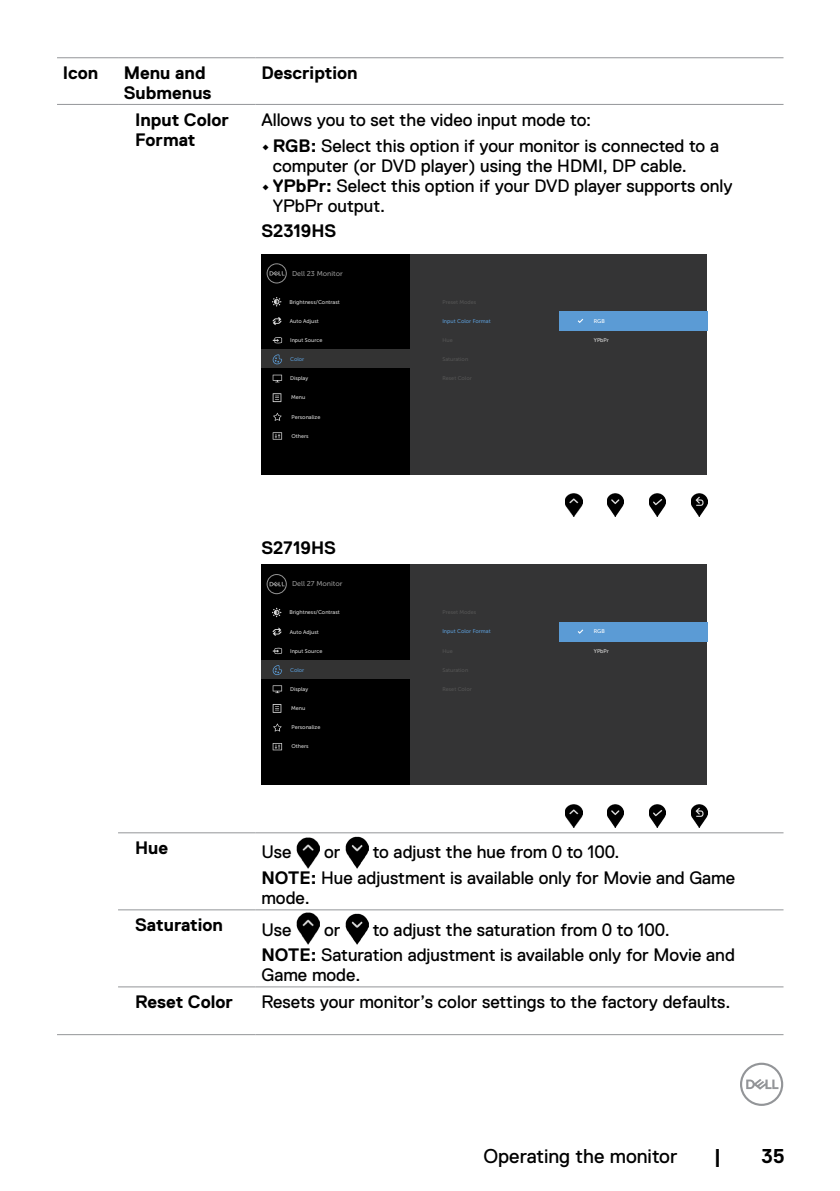
<style>
.page{position:relative;width:840px;height:1191px;background:#fff}
.page>*{position:absolute;margin:0;border:0;box-sizing:border-box;transform-origin:0 0}
.t1{font:20px "Dell Replica";color:#000}
.t2{font:700 20px "Dell Replica";color:#000}
.Table-Note{font:18px/20px "Dell Replica";color:#000}
.Table_Paragraph{font:18px "Dell Replica";color:#000}
.Table_Paragraph-Inde{font:700 18px/20px "Dell Replica";color:#000}
.Table_Head{font:700 18px/20px "Dell Replica";color:#000}
.Table_Paragraph-2{font:700 18px "Dell Replica";color:#000}
.t3{font:7px "Museo Sans For Dell 500";color:#939393}
.t4{font:5.4px "Museo Sans For Dell 500";color:#d9d9d9}
.t5{font:5.4px "Museo Sans For Dell 500";color:#5b9bd5}
.t6{font:5.4px "Museo Sans For Dell 500";color:#fff}
.s1{font-weight:700}
</style>
<div class="page">
<svg style="left:740px;top:1062px;width:42px;height:44px"></svg>
<hr style="left:57px;top:57px;width:61px;height:1px;background:#939598">
<hr style="left:118px;top:57px;width:137px;height:1px;background:#939598">
<hr style="left:255px;top:57px;width:528px;height:1px;background:#939598">
<hr style="left:57px;top:104px;width:61px;height:1px;background:#939598">
<hr style="left:118px;top:104px;width:137px;height:1px;background:#939598">
<hr style="left:255px;top:104px;width:528px;height:1px;background:#939598">
<hr style="left:118px;top:832px;width:137px;height:1px;background:#939598">
<hr style="left:255px;top:832px;width:528px;height:1px;background:#939598">
<hr style="left:118px;top:909px;width:137px;height:1px;background:#939598">
<hr style="left:255px;top:909px;width:528px;height:1px;background:#939598">
<hr style="left:118px;top:986px;width:137px;height:1px;background:#939598">
<hr style="left:255px;top:986px;width:528px;height:1px;background:#939598">
<hr style="left:57px;top:1034px;width:61px;height:1px;background:#939598">
<hr style="left:118px;top:1034px;width:137px;height:1px;background:#939598">
<hr style="left:255px;top:1034px;width:528px;height:1px;background:#939598">
<div style="left:261px;top:254px;width:446px;height:220px;background:#343435"></div>
<div style="left:261px;top:254px;width:149px;height:38px;background:#000"></div>
<svg style="left:266px;top:263px;width:20px;height:20px"></svg>
<div style="left:261px;top:311px;width:149px;height:19px;background:#000"></div>
<div style="left:261px;top:330px;width:149px;height:20px;background:#000"></div>
<div style="left:261px;top:369px;width:149px;height:19px;background:#000"></div>
<div style="left:261px;top:388px;width:149px;height:19px;background:#000"></div>
<div style="left:261px;top:407px;width:149px;height:19px;background:#000"></div>
<div style="left:261px;top:426px;width:149px;height:19px;background:#000"></div>
<div style="left:261px;top:445px;width:149px;height:19px;background:#000"></div>
<div style="left:261px;top:464px;width:149px;height:10px;background:#000"></div>
<div style="left:261px;top:292px;width:149px;height:19px;background:#000"></div>
<div style="left:558px;top:311px;width:149px;height:19px;background:#5b9bd5"></div>
<svg style="left:577px;top:319px;width:6px;height:4px"></svg>
<svg style="left:272px;top:297px;width:9px;height:9px"></svg>
<img style="left:565px;top:493px;width:16px;height:23px">
<img style="left:607px;top:493px;width:16px;height:23px">
<img style="left:649px;top:493px;width:16px;height:23px">
<img style="left:691px;top:493px;width:16px;height:23px">
<svg style="left:272px;top:337px;width:10px;height:6px"></svg>
<svg style="left:272px;top:375px;width:10px;height:7px"></svg>
<svg style="left:272px;top:393px;width:9px;height:9px"></svg>
<svg style="left:273px;top:412px;width:9px;height:9px"></svg>
<svg style="left:272px;top:432px;width:10px;height:7px"></svg>
<svg style="left:272px;top:354px;width:10px;height:11px"></svg>
<svg style="left:272px;top:317px;width:9px;height:8px"></svg>
<div style="left:261px;top:564px;width:446px;height:221px;background:#343435"></div>
<div style="left:261px;top:564px;width:149px;height:39px;background:#000"></div>
<svg style="left:266px;top:574px;width:20px;height:20px"></svg>
<div style="left:261px;top:622px;width:149px;height:19px;background:#000"></div>
<div style="left:261px;top:641px;width:149px;height:19px;background:#000"></div>
<div style="left:261px;top:679px;width:149px;height:19px;background:#000"></div>
<div style="left:261px;top:698px;width:149px;height:20px;background:#000"></div>
<div style="left:261px;top:718px;width:149px;height:19px;background:#000"></div>
<div style="left:261px;top:737px;width:149px;height:19px;background:#000"></div>
<div style="left:261px;top:756px;width:149px;height:19px;background:#000"></div>
<div style="left:261px;top:775px;width:149px;height:10px;background:#000"></div>
<div style="left:261px;top:603px;width:149px;height:19px;background:#000"></div>
<div style="left:558px;top:622px;width:149px;height:19px;background:#5b9bd5"></div>
<svg style="left:577px;top:629px;width:6px;height:5px"></svg>
<svg style="left:272px;top:608px;width:9px;height:9px"></svg>
<img style="left:565px;top:804px;width:16px;height:23px">
<img style="left:607px;top:804px;width:16px;height:23px">
<img style="left:649px;top:804px;width:16px;height:23px">
<img style="left:691px;top:804px;width:16px;height:23px">
<svg style="left:272px;top:648px;width:10px;height:6px"></svg>
<svg style="left:272px;top:685px;width:10px;height:8px"></svg>
<svg style="left:272px;top:704px;width:9px;height:9px"></svg>
<svg style="left:273px;top:723px;width:9px;height:8px"></svg>
<svg style="left:272px;top:743px;width:10px;height:7px"></svg>
<svg style="left:272px;top:665px;width:10px;height:10px"></svg>
<svg style="left:272px;top:628px;width:9px;height:8px"></svg>
<img style="left:296px;top:837px;width:23px;height:31px">
<img style="left:345px;top:837px;width:23px;height:31px">
<img style="left:296px;top:913px;width:23px;height:31px">
<img style="left:345px;top:913px;width:23px;height:31px">
<p class="Table_Head" style="left:63px;top:63px;width:37px">Icon</p>
<p class="Table_Head" style="left:124px;top:63px;width:89px">Menu and<br>Submenus</p>
<p class="Table_Head" style="left:261px;top:63px;width:98px">Description</p>
<p class="Table_Paragraph-Inde" style="left:135px;top:110px;width:95px">Input Color<br>Format</p>
<p class="Table_Paragraph" style="left:261px;top:110px;width:331px">Allows you to set the video input mode to:</p>
<p class="Table-Note" style="left:272px;top:135px;width:447px;text-indent:-11px"><span class="s1">• RGB:</span> Select this option if your monitor is connected to a computer (or DVD player) using the HDMI, DP cable.</p>
<p class="Table-Note" style="left:272px;top:175px;width:461px;text-indent:-11px"><span class="s1">• YPbPr:</span> Select this option if your DVD player supports only<br>YPbPr output.</p>
<p class="Table_Paragraph-2" style="left:261px;top:221px;width:77px">S2319HS</p>
<p class="t3" style="left:292px;top:269px;width:52px">Dell 23 Monitor</p>
<p class="t4" style="left:289px;top:299px;width:52px">Brightness/Contrast</p>
<p class="t5" style="left:442px;top:318px;width:50px">Input Color Format</p>
<p class="t6" style="left:593px;top:318px;width:13px">RGB</p>
<p class="t4" style="left:290px;top:337px;width:34px">Input Source</p>
<p class="t4" style="left:593px;top:337px;width:17px">YPbPr</p>
<p class="t4" style="left:290px;top:375px;width:20px">Display</p>
<p class="t4" style="left:291px;top:394px;width:16px">Menu</p>
<p class="t4" style="left:291px;top:414px;width:30px">Personalize</p>
<p class="t4" style="left:291px;top:433px;width:19px">Others</p>
<p class="t4" style="left:289px;top:318px;width:31px">Auto Adjust</p>
<p class="t5" style="left:290px;top:356px;width:16px">Color</p>
<p class="Table_Paragraph-Inde" style="left:261px;top:538px;width:76px">S2719HS</p>
<p class="t3" style="left:292px;top:580px;width:52px">Dell 27 Monitor</p>
<p class="t4" style="left:289px;top:609px;width:52px">Brightness/Contrast</p>
<p class="t4" style="left:289px;top:629px;width:31px">Auto Adjust</p>
<p class="t5" style="left:442px;top:628px;width:50px">Input Color Format</p>
<p class="t6" style="left:593px;top:628px;width:13px">RGB</p>
<p class="t4" style="left:290px;top:648px;width:34px">Input Source</p>
<p class="t4" style="left:593px;top:647px;width:17px">YPbPr</p>
<p class="t4" style="left:290px;top:686px;width:20px">Display</p>
<p class="t4" style="left:291px;top:705px;width:16px">Menu</p>
<p class="t4" style="left:291px;top:724px;width:30px">Personalize</p>
<p class="t4" style="left:291px;top:743px;width:19px">Others</p>
<p class="t5" style="left:290px;top:667px;width:16px">Color</p>
<p class="Table_Paragraph-Inde" style="left:135px;top:837px;width:35px">Hue</p>
<p class="Table_Paragraph" style="left:261px;top:842px;width:32px">Use</p>
<p class="Table_Paragraph" style="left:324px;top:842px;width:18px">or</p>
<p class="Table_Paragraph" style="left:372px;top:842px;width:248px">to adjust the hue from 0 to 100.</p>
<p class="Table-Note" style="left:261px;top:868px;width:475px"><span class="s1">NOTE:</span> Hue adjustment is available only for Movie and Game mode.</p>
<p class="Table_Paragraph-Inde" style="left:135px;top:914px;width:89px">Saturation</p>
<p class="Table_Paragraph" style="left:261px;top:919px;width:32px">Use</p>
<p class="Table_Paragraph" style="left:324px;top:919px;width:18px">or</p>
<p class="Table_Paragraph" style="left:372px;top:919px;width:298px">to adjust the saturation from 0 to 100.</p>
<p class="Table-Note" style="left:261px;top:945px;width:475px"><span class="s1">NOTE:</span> Saturation adjustment is available only for Movie and<br>Game mode.</p>
<p class="Table_Paragraph-Inde" style="left:135px;top:991px;width:99px">Reset Color</p>
<p class="Table_Paragraph" style="left:261px;top:991px;width:470px">Resets your monitor’s color settings to the factory defaults.</p>
<p class="t1" style="left:483px;top:1144px;width:195px">Operating the monitor</p>
<p class="t2" style="left:713px;top:1144px;width:9px">|</p>
<p class="t2" style="left:761px;top:1144px;width:25px">35</p>
</div>
